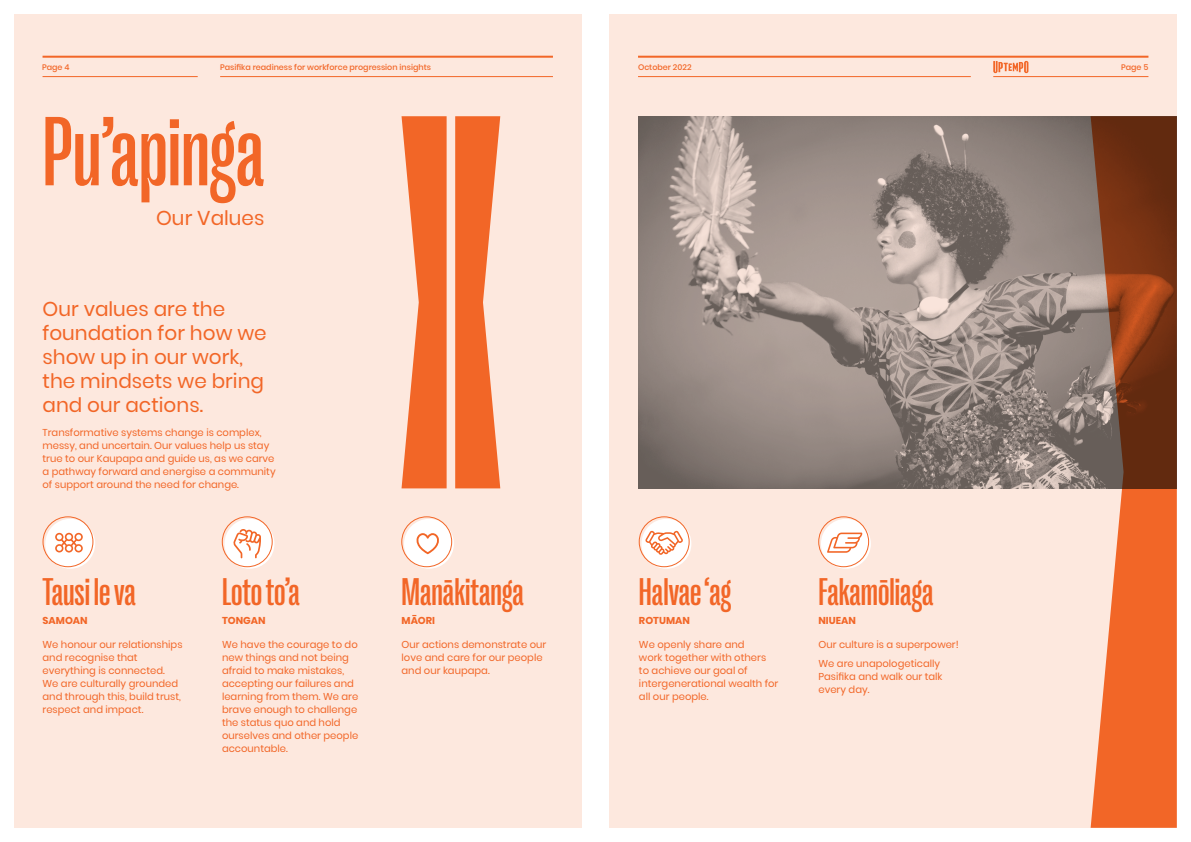
<style>
.page{position:relative;width:1191px;height:842px;background:#fff}
.page>*{position:absolute;margin:0;border:0;box-sizing:border-box;transform-origin:0 0}
.t1{font:500 100px "PP Right Grotesk Tight";color:#f26627}
.t2{font:500 40px "PP Right Grotesk Tight";color:#f26627}
.t3{font:20px/24px "Poppins";color:#f26627}
.t4{font:10px/13px "Poppins";color:#f26627}
.t5{font:700 10px "Poppins";color:#f26627}
.t6{font:500 8px "Poppins";color:#f26627}
</style>
<div class="page">
<div style="left:14px;top:14px;width:567px;height:814px;background:#fde8de"></div>
<hr style="left:43px;top:56px;width:510px;height:2px;background:#f26627">
<hr style="left:220px;top:76px;width:333px;height:1px;background:#f26627">
<hr style="left:43px;top:76px;width:155px;height:1px;background:#f26627">
<div style="left:609px;top:14px;width:567px;height:814px;background:#fde8de"></div>
<hr style="left:638px;top:56px;width:510px;height:2px;background:#f26627">
<hr style="left:638px;top:76px;width:332px;height:1px;background:#f26627">
<hr style="left:993px;top:76px;width:155px;height:1px;background:#f26627">
<svg style="left:993px;top:61px;width:35px;height:12px"></svg>
<svg style="left:401px;top:116px;width:45px;height:372px"></svg>
<svg style="left:455px;top:116px;width:45px;height:372px"></svg>
<svg style="left:1090px;top:488px;width:86px;height:340px;fill:#f26627"></svg>
<img style="left:639px;top:116px;width:537px;height:372px">
<div style="left:45px;top:519px;width:50px;height:50px;background:#fff;border-radius:50%"></div>
<div style="left:43px;top:517px;width:50px;height:50px;border:1px solid #f26627;border-radius:50%"></div>
<div style="left:224px;top:519px;width:50px;height:50px;background:#fff;border-radius:50%"></div>
<div style="left:222px;top:517px;width:50px;height:50px;border:1px solid #f26627;border-radius:50%"></div>
<div style="left:404px;top:519px;width:50px;height:50px;background:#fff;border-radius:50%"></div>
<div style="left:401px;top:517px;width:51px;height:50px;border:1px solid #f26627;border-radius:50%"></div>
<div style="left:641px;top:519px;width:50px;height:50px;background:#fff;border-radius:50%"></div>
<div style="left:639px;top:517px;width:50px;height:50px;border:1px solid #f26627;border-radius:50%"></div>
<svg style="left:645px;top:531px;width:38px;height:24px"></svg>
<div style="left:821px;top:519px;width:50px;height:50px;background:#fff;border-radius:50%"></div>
<div style="left:818px;top:517px;width:51px;height:50px;border:1px solid #f26627;border-radius:50%"></div>
<svg style="left:55px;top:533px;width:28px;height:19px"></svg>
<svg style="left:233px;top:529px;width:28px;height:29px"></svg>
<svg style="left:416px;top:533px;width:23px;height:21px"></svg>
<svg style="left:827px;top:533px;width:35px;height:20px"></svg>
<p class="t6" style="left:42px;top:62px;width:29px">Page 4</p>
<p class="t6" style="left:220px;top:62px;width:212px">Pasifika readiness for workforce progression insights</p>
<p class="t6" style="left:638px;top:62px;width:55px">October 2022</p>
<p class="t6" style="left:1121px;top:62px;width:29px">Page 5</p>
<h1 class="t1" style="left:43px;top:101px;width:223px">Pu’apinga</h1>
<h3 class="t3" style="left:156px;top:206px;width:110px">Our Values</h3>
<h3 class="t3" style="left:43px;top:297px;width:226px">Our values are the foundation for how we show up in our work, the mindsets we bring and our actions.</h3>
<p class="t4" style="left:43px;top:426px;width:235px">Transformative systems change is complex, messy, and uncertain. Our values help us stay true to our Kaupapa and guide us, as we carve a pathway forward and energise a community of support around the need for change.</p>
<h2 class="t2" style="left:43px;top:571px;width:95px">Tausi le va</h2>
<p class="t5" style="left:43px;top:615px;width:47px">SAMOAN</p>
<p class="t4" style="left:43px;top:638px;width:141px">We honour our relationships and recognise that everything is connected.<br>We are culturally grounded and through this, build trust, respect and impact.</p>
<h2 class="t2" style="left:222px;top:571px;width:79px">Loto to’a</h2>
<p class="t5" style="left:222px;top:615px;width:45px">TONGAN</p>
<p class="t4" style="left:222px;top:638px;width:138px">We have the courage to do new things and not being afraid to make mistakes, accepting our failures and learning from them. We are brave enough to challenge the status quo and hold ourselves and other people accountable.</p>
<h2 class="t2" style="left:401px;top:571px;width:124px">Manākitanga</h2>
<p class="t5" style="left:401px;top:615px;width:35px">MĀORI</p>
<p class="t4" style="left:401px;top:638px;width:146px">Our actions demonstrate our love and care for our people and our kaupapa.</p>
<h2 class="t2" style="left:639px;top:571px;width:94px">Halvae ‘ag</h2>
<p class="t5" style="left:639px;top:615px;width:52px">ROTUMAN</p>
<p class="t4" style="left:639px;top:638px;width:141px">We openly share and<br>work together with others to achieve our goal of intergenerational wealth for all our people.</p>
<h2 class="t2" style="left:818px;top:571px;width:116px">Fakamōliaga</h2>
<p class="t5" style="left:818px;top:615px;width:39px">NIUEAN</p>
<p class="t4" style="left:818px;top:636px;width:142px;line-height:18.7px">Our culture is a superpower!<br>We are unapologetically</p>
<p class="t4" style="left:818px;top:670px;width:126px">Pasifika and walk our talk every day.</p>
</div>
